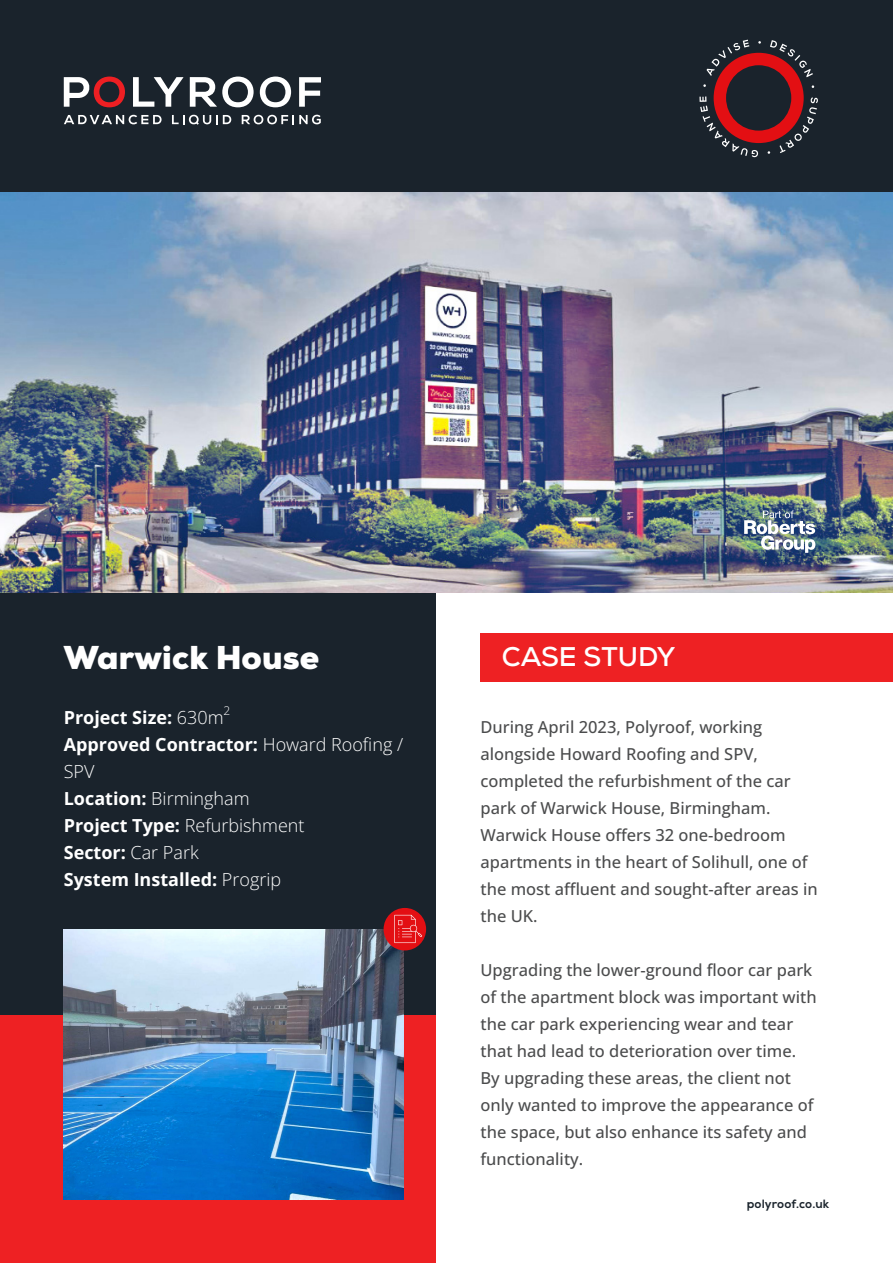
<style>
.page{position:relative;width:893px;height:1263px;background:#fff}
.page>*{position:absolute;margin:0;border:0;box-sizing:border-box;transform-origin:0 0}
.t1{font:900 33px "Nexa";letter-spacing:.005em;color:#fff}
.t2{font:700 27px "Nexa";color:#fff}
.t3{font:700 18px/27px "Open Sans";color:#fff}
.t4{font:300 18px "Open Sans";color:#fff}
.t5{font:500 16.5px/27px "Open Sans";color:#4b4c4d}
.t6{font:800 12px "Nexa";letter-spacing:.01em;color:#1a232c}
.t7{font:300 12px "Open Sans";color:#fff}
.s1{font-weight:300}
.s2{font-weight:700}
</style>
<div class="page">
<div style="left:0;top:593px;width:436px;height:423px;background:#1a232c"></div>
<img style="left:0;top:191px;width:893px;height:402px">
<div style="left:0;top:0;width:893px;height:191px;background:#1a232c"></div>
<svg style="left:64px;top:77px;width:61px;height:30px"></svg>
<svg style="left:133px;top:77px;width:50px;height:30px"></svg>
<svg style="left:190px;top:77px;width:64px;height:30px"></svg>
<svg style="left:260px;top:77px;width:31px;height:30px"></svg>
<svg style="left:299px;top:77px;width:22px;height:30px"></svg>
<svg style="left:64px;top:115px;width:98px;height:9px"></svg>
<svg style="left:172px;top:115px;width:59px;height:10px"></svg>
<svg style="left:242px;top:115px;width:79px;height:9px"></svg>
<div style="left:0;top:1016px;width:436px;height:247px;background:#ee2123"></div>
<img style="left:64px;top:929px;width:340px;height:270px">
<svg style="left:699px;top:40px;width:119px;height:117px"></svg>
<div style="left:480px;top:633px;width:413px;height:48px;background:#ee2123"></div>
<img style="left:744px;top:510px;width:71px;height:43px">
<div style="left:384px;top:908px;width:42px;height:42px;background:#e30f13;border-radius:50%"></div>
<svg style="left:394px;top:915px;width:28px;height:28px"></svg>
<p class="t1" style="left:64px;top:636px;width:257px">Warwick House</p>
<p class="t3" style="left:64px;top:704px;width:161px">Project Size: <span class="s1">630m</span></p>
<p class="t7" style="left:224px;top:703px;width:8px">2</p>
<p class="t3" style="left:64px;top:731px;width:341px">Approved Contractor: <span class="s1">Howard Roofing /<br>SPV</span></p>
<p class="t4" style="left:64px;top:786px;width:187px"><span class="s2">Location:</span> Birmingham</p>
<p class="t4" style="left:64px;top:813px;width:242px"><span class="s2">Project Type:</span> Refurbishment</p>
<p class="t3" style="left:64px;top:839px;width:136px">Sector: <span class="s1">Car Park</span></p>
<p class="t3" style="left:64px;top:866px;width:219px">System Installed: <span class="s1">Progrip</span></p>
<p class="t2" style="left:502px;top:640px;width:175px">CASE STUDY</p>
<p class="t5" style="left:480px;top:713px;width:339px">During April 2023, Polyroof, working alongside Howard Roofing and SPV, completed the refurbishment of the car park of Warwick House, Birmingham.<br>Warwick House offers 32 one-bedroom apartments in the heart of Solihull, one of the most affluent and sought-after areas in the UK.</p>
<p class="t5" style="left:480px;top:956px;width:338px">Upgrading the lower-ground floor car park of the apartment block was important with the car park experiencing wear and tear that had lead to deterioration over time.<br>By upgrading these areas, the client not only wanted to improve the appearance of the space, but also enhance its safety and functionality.</p>
<p class="t6" style="left:747px;top:1196px;width:84px">polyroof.co.uk</p>
</div>
